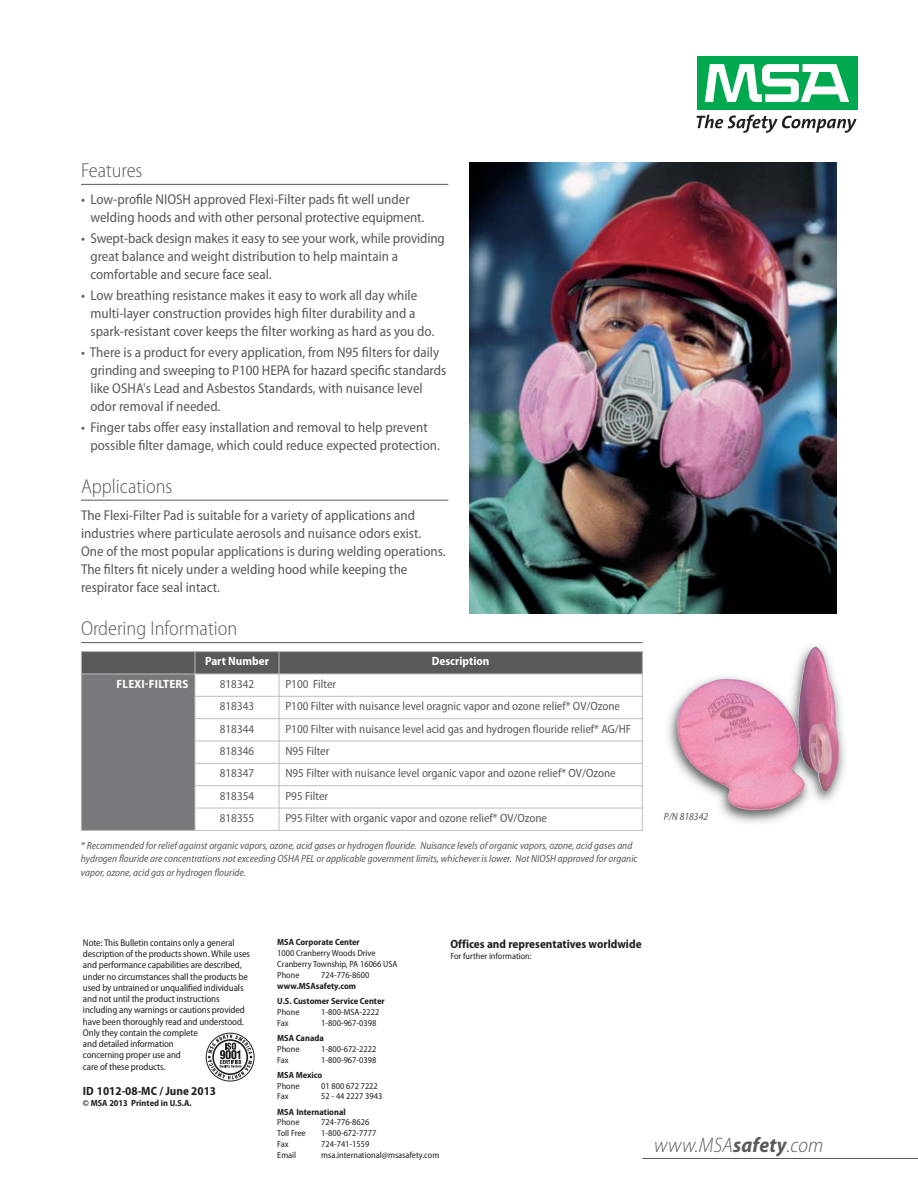
<style>
.page{position:relative;width:918px;height:1188px;background:#fff}
.page>*{position:absolute;margin:0;border:0;box-sizing:border-box;transform-origin:0 0}
.t1{font:italic 300 semi-condensed 21px "Myriad Pro";letter-spacing:.01em;color:#58595b}
.t2{font:300 semi-condensed 20.25px "Myriad Pro";color:#58595b}
.t3{font:semi-condensed 14.25px/18px "Myriad Pro";color:#58595b}
.t4{font:semi-condensed 12px "Myriad Pro";color:#58595b}
.t5{font:700 semi-condensed 12px "Myriad Pro";color:#231f20}
.t6{font:700 semi-condensed 12px "Myriad Pro";color:#fff}
.t7{font:700 semi-condensed 12px "Myriad Pro";letter-spacing:.02em;color:#fff}
.t8{font:italic semi-condensed 10.5px/13.5px "Myriad Pro";color:#58595b}
.t9{font:semi-condensed 9.75px/11.2px "Myriad Pro";letter-spacing:-.01em;color:#231f20}
.t10{font:semi-condensed 9px/10.8px "Myriad Pro";color:#231f20}
.t11{font:700 semi-condensed 9px/15.1px "Myriad Pro";color:#231f20}
.s1{font-weight:700}
</style>
<div class="page">
<div style="left:697px;top:56px;width:160px;height:54px;background:#00a94f"></div>
<svg style="left:705px;top:64px;width:144px;height:38px"></svg>
<svg style="left:696px;top:115px;width:161px;height:18px"></svg>
<hr style="left:642px;top:1158px;width:276px;height:1px;background:#58595b">
<div style="left:206px;top:1033px;width:49px;height:48px;border:1px solid #231f20;border-radius:50%"></div>
<svg style="left:208px;top:1034px;width:44px;height:45px"></svg>
<hr style="left:81px;top:184px;width:367px;height:1px;background:#58595b">
<hr style="left:81px;top:500px;width:367px;height:1px;background:#58595b">
<div style="left:81px;top:651px;width:198px;height:23px;background:#58595b"></div>
<div style="left:279px;top:651px;width:364px;height:23px;background:#58595b"></div>
<div style="left:81px;top:674px;width:114px;height:156px;background:#77787b"></div>
<hr style="left:81px;top:651px;width:1px;height:180px;background:#bbbdc0">
<hr style="left:195px;top:651px;width:1px;height:180px;background:#bbbdc0">
<hr style="left:279px;top:651px;width:1px;height:180px;background:#bbbdc0">
<hr style="left:642px;top:651px;width:1px;height:180px;background:#bbbdc0">
<hr style="left:81px;top:651px;width:562px;height:1px;background:#bbbdc0">
<hr style="left:81px;top:674px;width:562px;height:1px;background:#bbbdc0">
<hr style="left:195px;top:696px;width:448px;height:1px;background:#bbbdc0">
<hr style="left:195px;top:718px;width:448px;height:1px;background:#bbbdc0">
<hr style="left:195px;top:741px;width:448px;height:1px;background:#bbbdc0">
<hr style="left:195px;top:763px;width:448px;height:1px;background:#bbbdc0">
<hr style="left:195px;top:785px;width:448px;height:1px;background:#bbbdc0">
<hr style="left:195px;top:808px;width:448px;height:1px;background:#bbbdc0">
<hr style="left:81px;top:830px;width:562px;height:1px;background:#bbbdc0">
<hr style="left:81px;top:642px;width:562px;height:1px;background:#58595b">
<img style="left:470px;top:162px;width:367px;height:451px">
<img style="left:668px;top:645px;width:177px;height:178px">
<img style="left:677px;top:646px;width:163px;height:164px">
<h2 class="t2" style="left:81px;top:163px;width:63px">Features</h2>
<p class="t3" style="left:91px;top:192px;width:335px;text-indent:-10px">• Low-profile NIOSH approved Flexi-Filter pads fit well under welding hoods and with other personal protective equipment.</p>
<p class="t3" style="left:91px;top:231px;width:356px;text-indent:-10px">• Swept-back design makes it easy to see your work, while providing great balance and weight distribution to help maintain a comfortable and secure face seal.</p>
<p class="t3" style="left:91px;top:288px;width:345px;text-indent:-10px">• Low breathing resistance makes it easy to work all day while multi-layer construction provides high filter durability and a spark-resistant cover keeps the filter working as hard as you do.</p>
<p class="t3" style="left:91px;top:345px;width:357px;text-indent:-10px">• There is a product for every application, from N95 filters for daily grinding and sweeping to P100 HEPA for hazard specific standards like OSHA's Lead and Asbestos Standards, with nuisance level odor removal if needed.</p>
<p class="t3" style="left:91px;top:420px;width:351px;text-indent:-10px">• Finger tabs offer easy installation and removal to help prevent possible filter damage, which could reduce expected protection.</p>
<h2 class="t2" style="left:81px;top:479px;width:93px">Applications</h2>
<p class="t3" style="left:81px;top:507px;width:366px">The Flexi-Filter Pad is suitable for a variety of applications and industries where particulate aerosols and nuisance odors exist.<br>One of the most popular applications is during welding operations.<br>The filters fit nicely under a welding hood while keeping the respirator face seal intact.</p>
<h2 class="t2" style="left:81px;top:621px;width:158px">Ordering Information</h2>
<p class="t6" style="left:205px;top:654px;width:65px">Part Number</p>
<p class="t6" style="left:432px;top:654px;width:59px">Description</p>
<p class="t7" style="left:116px;top:677px;width:74px">FLEXI-FILTERS</p>
<p class="t4" style="left:220px;top:679px;width:36px">818342</p>
<p class="t4" style="left:285px;top:679px;width:52px">P100 Filter</p>
<p class="t4" style="left:220px;top:702px;width:36px">818343</p>
<p class="t4" style="left:285px;top:702px;width:336px">P100 Filter with nuisance level oragnic vapor and ozone relief* OV/Ozone</p>
<p class="t4" style="left:220px;top:724px;width:36px">818344</p>
<p class="t4" style="left:285px;top:724px;width:347px">P100 Filter with nuisance level acid gas and hydrogen flouride relief* AG/HF</p>
<p class="t4" style="left:220px;top:746px;width:36px">818346</p>
<p class="t4" style="left:285px;top:746px;width:46px">N95 Filter</p>
<p class="t4" style="left:220px;top:769px;width:36px">818347</p>
<p class="t4" style="left:285px;top:769px;width:332px">N95 Filter with nuisance level organic vapor and ozone relief* OV/Ozone</p>
<p class="t4" style="left:220px;top:791px;width:36px">818354</p>
<p class="t4" style="left:285px;top:791px;width:44px">P95 Filter</p>
<p class="t4" style="left:220px;top:813px;width:36px">818355</p>
<p class="t4" style="left:285px;top:813px;width:263px">P95 Filter with organic vapor and ozone relief* OV/Ozone</p>
<p class="t8" style="left:81px;top:840px;width:558px">* Recommended for relief against organic vapors, ozone, acid gases or hydrogen flouride. Nuisance levels of organic vapors, ozone, acid gases and hydrogen flouride are concentrations not exceeding OSHA PEL or applicable government limits, whichever is lower. Not NIOSH approved for organic vapor, ozone, acid gas or hydrogen flouride.</p>
<p class="t8" style="left:664px;top:811px;width:46px">P/N 818342</p>
<p class="t9" style="left:83px;top:938px;width:169px">Note: This Bulletin contains only a general description of the products shown. While uses and performance capabilities are described, under no circumstances shall the products be used by untrained or unqualified individuals and not until the product instructions including any warnings or cautions provided have been thoroughly read and understood.<br>Only they contain the complete<br>and detailed information<br>concerning proper use and<br>care of these products.</p>
<p class="t5" style="left:83px;top:1084px;width:135px">ID 1012-08-MC / June 2013</p>
<p class="t11" style="left:83px;top:1095px;width:110px">© MSA 2013 Printed in U.S.A.</p>
<p class="t11" style="left:277px;top:935px;width:84px">MSA Corporate Center</p>
<p class="t10" style="left:277px;top:949px;width:122px">1000 Cranberry Woods Drive<br>Cranberry Township, PA 16066 USA<br>Phone</p>
<p class="t10" style="left:321px;top:970px;width:50px">724-776-8600</p>
<p class="t11" style="left:277px;top:978px;width:109px">www.MSAsafety.com<br>U.S. Customer Service Center</p>
<p class="t10" style="left:277px;top:1007px;width:24px">Phone</p>
<p class="t10" style="left:321px;top:1007px;width:60px">1-800-MSA-2222</p>
<p class="t10" style="left:277px;top:1018px;width:13px">Fax</p>
<p class="t10" style="left:321px;top:1018px;width:57px">1-800-967-0398</p>
<p class="t11" style="left:277px;top:1030px;width:48px">MSA Canada</p>
<p class="t10" style="left:277px;top:1044px;width:24px">Phone</p>
<p class="t10" style="left:321px;top:1044px;width:57px">1-800-672-2222</p>
<p class="t10" style="left:277px;top:1055px;width:13px">Fax</p>
<p class="t10" style="left:321px;top:1055px;width:57px">1-800-967-0398</p>
<p class="t11" style="left:277px;top:1067px;width:47px">MSA Mexico</p>
<p class="t10" style="left:277px;top:1081px;width:24px">Phone</p>
<p class="t10" style="left:321px;top:1081px;width:58px">01 800 672 7222</p>
<p class="t10" style="left:277px;top:1092px;width:13px">Fax</p>
<p class="t10" style="left:321px;top:1092px;width:63px">52 - 44 2227 3943</p>
<p class="t11" style="left:277px;top:1104px;width:70px">MSA International</p>
<p class="t10" style="left:277px;top:1118px;width:24px">Phone</p>
<p class="t10" style="left:321px;top:1118px;width:50px">724-776-8626</p>
<p class="t10" style="left:277px;top:1129px;width:30px">Toll Free</p>
<p class="t10" style="left:321px;top:1129px;width:57px">1-800-672-7777</p>
<p class="t10" style="left:277px;top:1140px;width:13px">Fax</p>
<p class="t10" style="left:321px;top:1140px;width:50px">724-741-1559</p>
<p class="t10" style="left:277px;top:1150px;width:20px">Email</p>
<p class="t10" style="left:321px;top:1150px;width:120px">msa.international@msasafety.com</p>
<p class="t5" style="left:450px;top:936px;width:193px">Offices and representatives worldwide</p>
<p class="t10" style="left:450px;top:951px;width:83px">For further information:</p>
<h1 class="t1" style="left:654px;top:1133px;width:170px">www.MSA<span class="s1">safety</span>.com</h1>
</div>
